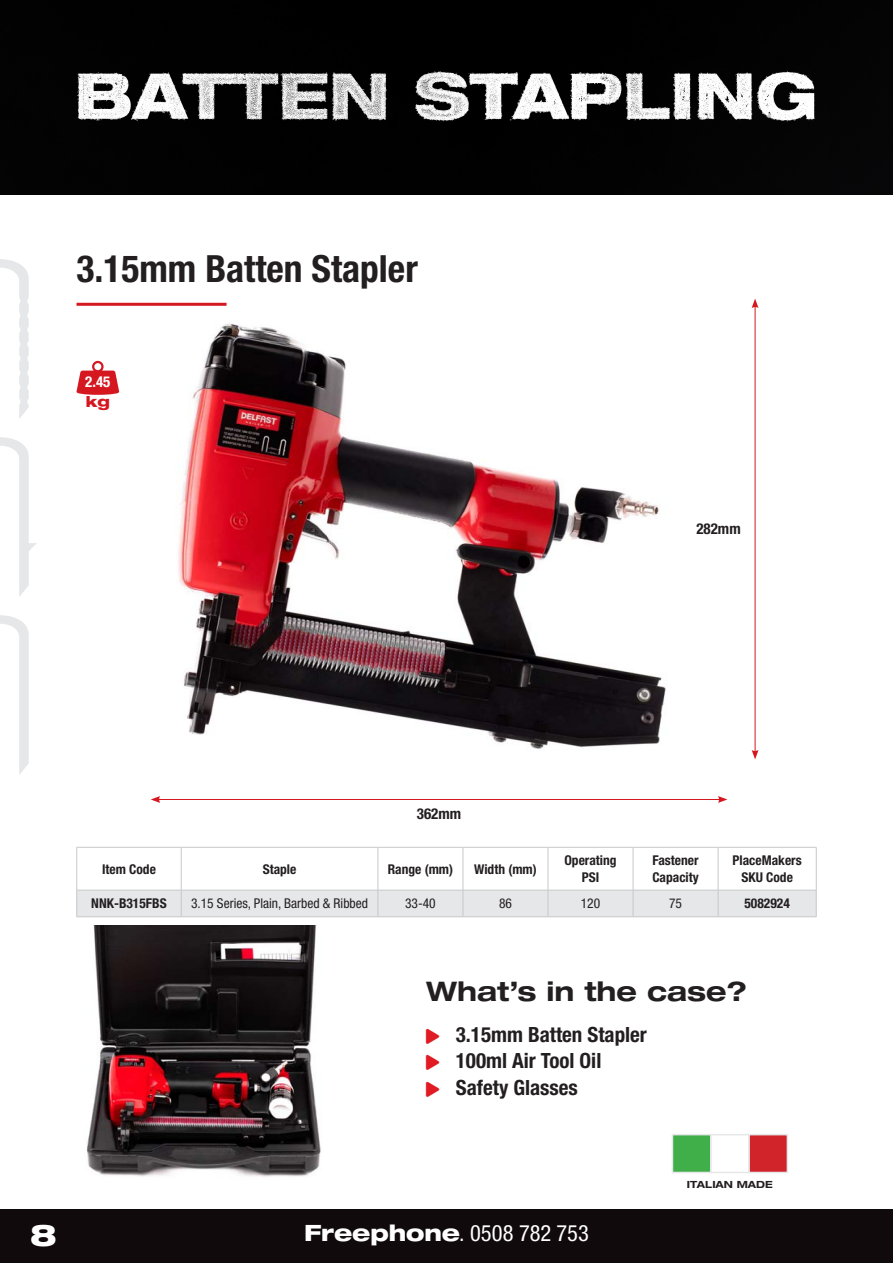
<style>
.page{position:relative;width:893px;height:1263px;background:#fff}
.page>*{position:absolute;margin:0;border:0;box-sizing:border-box;transform-origin:0 0}
.Page_heading{font:700 condensed 37.5px "Helvetica Neue LT Std";color:#231f20}
.t1{font:800 expanded 30px "Helvetica Neue LT Std";color:#fff}
.Page_heading-2{font:700 expanded 27px "Helvetica Neue LT Std";color:#231f20}
.t2{font:condensed 22.5px "Helvetica Neue LT Std";letter-spacing:.005em;color:#fff}
.t3{font:700 condensed 21px "Helvetica Neue LT Std";color:#231f20}
.Body_Copy{font:700 condensed 15px "Helvetica Neue LT Std";color:#231f20}
.Body_Copy-2{font:700 condensed 15px "Helvetica Neue LT Std";color:#fff}
.Body_Copy-3{font:800 expanded 15px "Helvetica Neue LT Std";color:#d51720}
.Table_Heading{font:700 condensed 13.5px/16.2px "Helvetica Neue LT Std";color:#231f20;text-align:center}
.Table_Copy{font:condensed 13.5px "Helvetica Neue LT Std";color:#231f20}
.Body_Copy-4{font:700 condensed 13.5px "Helvetica Neue LT Std";color:#231f20}
.Table_Copy-2{font:700 condensed 13.5px "Helvetica Neue LT Std";color:#231f20}
.Page_heading-3{font:700 expanded 9.9px "Helvetica Neue LT Std";color:#231f20}
.s1{font-weight:800;font-stretch:expanded}
</style>
<div class="page">
<div style="left:0;top:0;width:893px;height:195px;background:#010102"></div>
<div style="left:0;top:1209px;width:893px;height:54px;background:#110a0c"></div>
<img style="left:75px;top:69px;width:741px;height:54px">
<img style="left:87px;top:926px;width:234px;height:251px">
<img style="left:176px;top:323px;width:490px;height:426px">
<hr style="left:158px;top:799px;width:562px;height:1px;background:#d51720">
<svg style="left:151px;top:796px;width:9px;height:7px"></svg>
<svg style="left:718px;top:796px;width:9px;height:7px"></svg>
<svg style="left:0;top:259px;width:29px;height:160px"></svg>
<svg style="left:0;top:615px;width:29px;height:160px"></svg>
<svg style="left:0;top:437px;width:37px;height:160px"></svg>
<hr style="left:755px;top:306px;width:1px;height:446px;background:#d51720">
<svg style="left:752px;top:299px;width:6px;height:9px"></svg>
<svg style="left:752px;top:750px;width:6px;height:9px"></svg>
<hr style="left:181px;top:847px;width:197px;height:1px;background:#c7c8ca">
<hr style="left:378px;top:847px;width:85px;height:1px;background:#c7c8ca">
<hr style="left:463px;top:847px;width:85px;height:1px;background:#c7c8ca">
<hr style="left:463px;top:847px;width:1px;height:43px;background:#c7c8ca">
<hr style="left:548px;top:847px;width:85px;height:1px;background:#c7c8ca">
<hr style="left:548px;top:847px;width:1px;height:43px;background:#c7c8ca">
<hr style="left:633px;top:847px;width:85px;height:1px;background:#c7c8ca">
<hr style="left:633px;top:847px;width:1px;height:43px;background:#c7c8ca">
<hr style="left:718px;top:847px;width:98px;height:1px;background:#c7c8ca">
<hr style="left:718px;top:847px;width:1px;height:43px;background:#c7c8ca">
<hr style="left:816px;top:847px;width:1px;height:43px;background:#c7c8ca">
<hr style="left:77px;top:847px;width:104px;height:1px;background:#c7c8ca">
<hr style="left:76px;top:847px;width:1px;height:43px;background:#c7c8ca">
<hr style="left:181px;top:847px;width:1px;height:43px;background:#c7c8ca">
<hr style="left:378px;top:847px;width:1px;height:43px;background:#c7c8ca">
<svg style="left:76px;top:890px;width:741px;height:27px;background:#e4e5e7"></svg>
<hr style="left:77px;top:916px;width:104px;height:1px;background:#c7c8ca">
<div style="left:710px;top:1134px;width:40px;height:39px;background:#fff;border:2px solid #e6e7e9"></div>
<div style="left:748px;top:1134px;width:40px;height:39px;background:#d1232a;border:2px solid #e6e7e9"></div>
<div style="left:672px;top:1134px;width:39px;height:39px;background:#40ae49;border:2px solid #e6e7e9"></div>
<hr style="left:77px;top:303px;width:150px;height:3px;background:#d51720">
<svg style="left:76px;top:361px;width:43px;height:34px"></svg>
<p class="Page_heading" style="left:77px;top:245px;width:343px">3.15mm Batten Stapler</p>
<p class="Body_Copy-2" style="left:85px;top:373px;width:27px">2.45</p>
<p class="Body_Copy-3" style="left:86px;top:392px;width:26px">kg</p>
<p class="Body_Copy" style="left:417px;top:804px;width:46px">362mm</p>
<p class="Body_Copy" style="left:696px;top:520px;width:46px">282mm</p>
<p class="Table_Heading" style="left:102px;top:860px;width:55px">Item Code</p>
<p class="Table_Heading" style="left:263px;top:860px;width:35px">Staple</p>
<p class="Table_Heading" style="left:388px;top:860px;width:67px">Range (mm)</p>
<p class="Table_Heading" style="left:474px;top:860px;width:64px">Width (mm)</p>
<p class="Table_Heading" style="left:564px;top:852px;width:54px">Operating<br>PSI</p>
<p class="Table_Heading" style="left:652px;top:852px;width:48px;text-align:left">Fastener<br>Capacity</p>
<p class="Table_Heading" style="left:733px;top:852px;width:71px">PlaceMakers<br>SKU Code</p>
<p class="Body_Copy-4" style="left:91px;top:895px;width:77px">NNK-B315FBS</p>
<p class="Table_Copy" style="left:191px;top:896px;width:179px">3.15 Series, Plain, Barbed &amp; Ribbed</p>
<p class="Table_Copy" style="left:405px;top:896px;width:32px">33-40</p>
<p class="Table_Copy" style="left:499px;top:896px;width:14px">86</p>
<p class="Table_Copy" style="left:581px;top:896px;width:21px">120</p>
<p class="Table_Copy" style="left:669px;top:896px;width:14px">75</p>
<p class="Table_Copy-2" style="left:744px;top:895px;width:47px">5082924</p>
<p class="Page_heading-2" style="left:426px;top:974px;width:322px">What’s in the case?</p>
<p class="t3" style="left:456px;top:1022px;width:193px">3.15mm Batten Stapler</p>
<p class="t3" style="left:456px;top:1048px;width:147px">100ml Air Tool Oil</p>
<p class="t3" style="left:456px;top:1074px;width:124px">Safety Glasses</p>
<h2 class="t1" style="left:30px;top:1215px;width:28px">8</h2>
<p class="t2" style="left:304px;top:1220px;width:286px"><span class="s1">Freephone</span>. 0508 782 753</p>
<p class="Page_heading-3" style="left:687px;top:1178px;width:87px">ITALIAN MADE</p>
</div>
